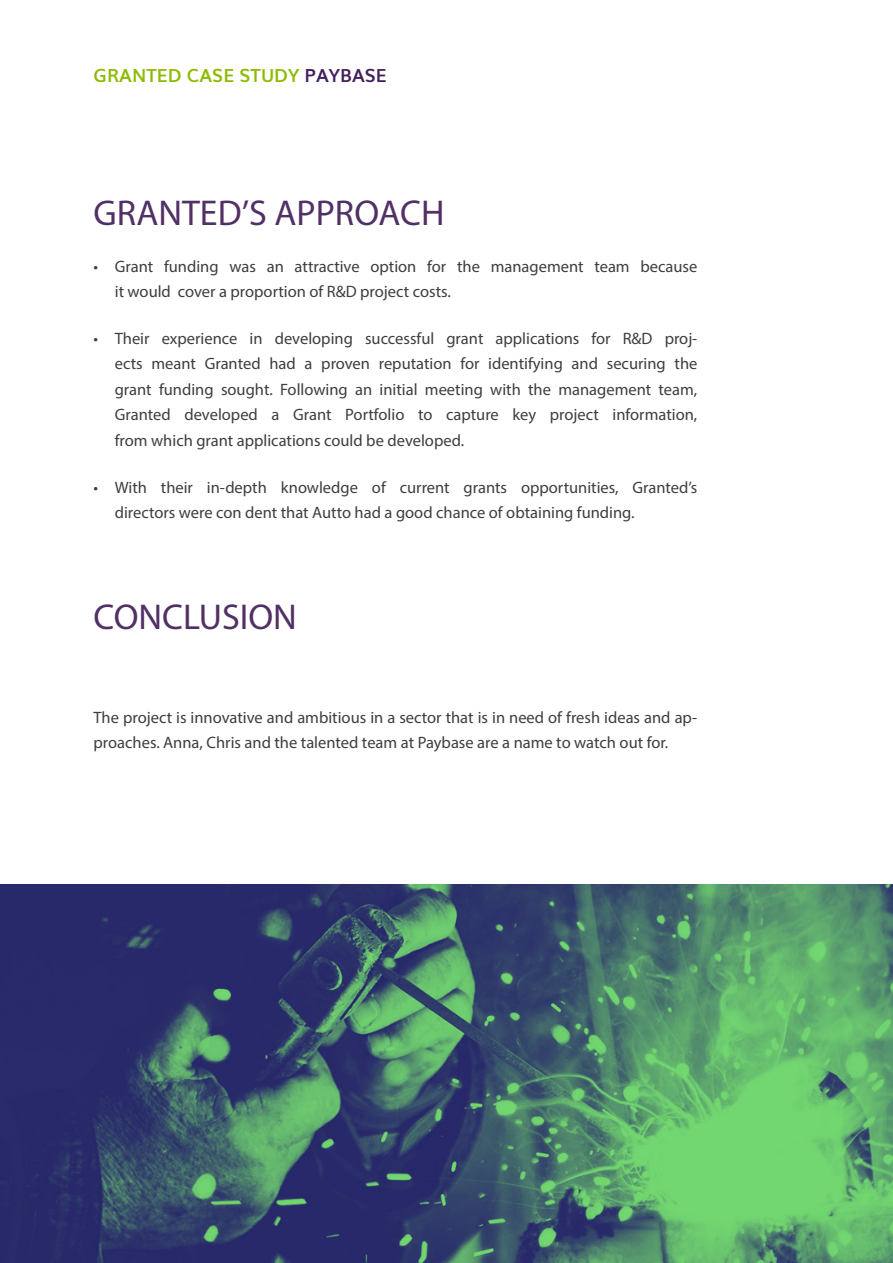
<style>
.page{position:relative;width:893px;height:1263px;background:#fff}
.page>*{position:absolute;margin:0;border:0;box-sizing:border-box;transform-origin:0 0}
.Main_Heading{font:36px "Myriad Pro";color:#513065}
.t1{font:700 18px "Muli";color:#8dbb00}
.Bullet_Points{font:16.5px/25.5px "Myriad Pro";color:#3e3e3f}
.Text{font:16.5px/25.5px "Myriad Pro";color:#3e3e3f}
.s1{color:#44205c}
</style>
<div class="page">
<img style="left:0;top:884px;width:893px;height:379px">
<p class="t1" style="left:94px;top:61px;width:295px">GRANTED CASE STUDY <span class="s1">PAYBASE</span></p>
<p class="Main_Heading" style="left:94px;top:190px;width:352px">GRANTED’S APPROACH</p>
<p class="Bullet_Points" style="left:115px;top:253px;width:584px;text-indent:-21px">• Grant funding was an attractive option for the management team because it would cover a proportion of R&amp;D project costs.</p>
<p class="Bullet_Points" style="left:115px;top:325px;width:584px;text-align:justify;text-indent:-21px">• Their experience in developing successful grant applications for R&amp;D proj&shy;ects meant Granted had a proven reputation for identifying and securing the grant funding sought. Following an initial meeting with the management team, Granted developed a Grant Portfolio to capture key project information, from which grant applications could be developed.</p>
<p class="Bullet_Points" style="left:115px;top:474px;width:584px;text-indent:-21px">• With their in-depth knowledge of current grants opportunities, Granted’s directors were con dent that Autto had a good chance of obtaining funding.</p>
<p class="Main_Heading" style="left:94px;top:595px;width:205px">CONCLUSION</p>
<p class="Text" style="left:94px;top:704px;width:605px">The project is innovative and ambitious in a sector that is in need of fresh ideas and ap&shy;proaches. Anna, Chris and the talented team at Paybase are a name to watch out for.</p>
</div>
